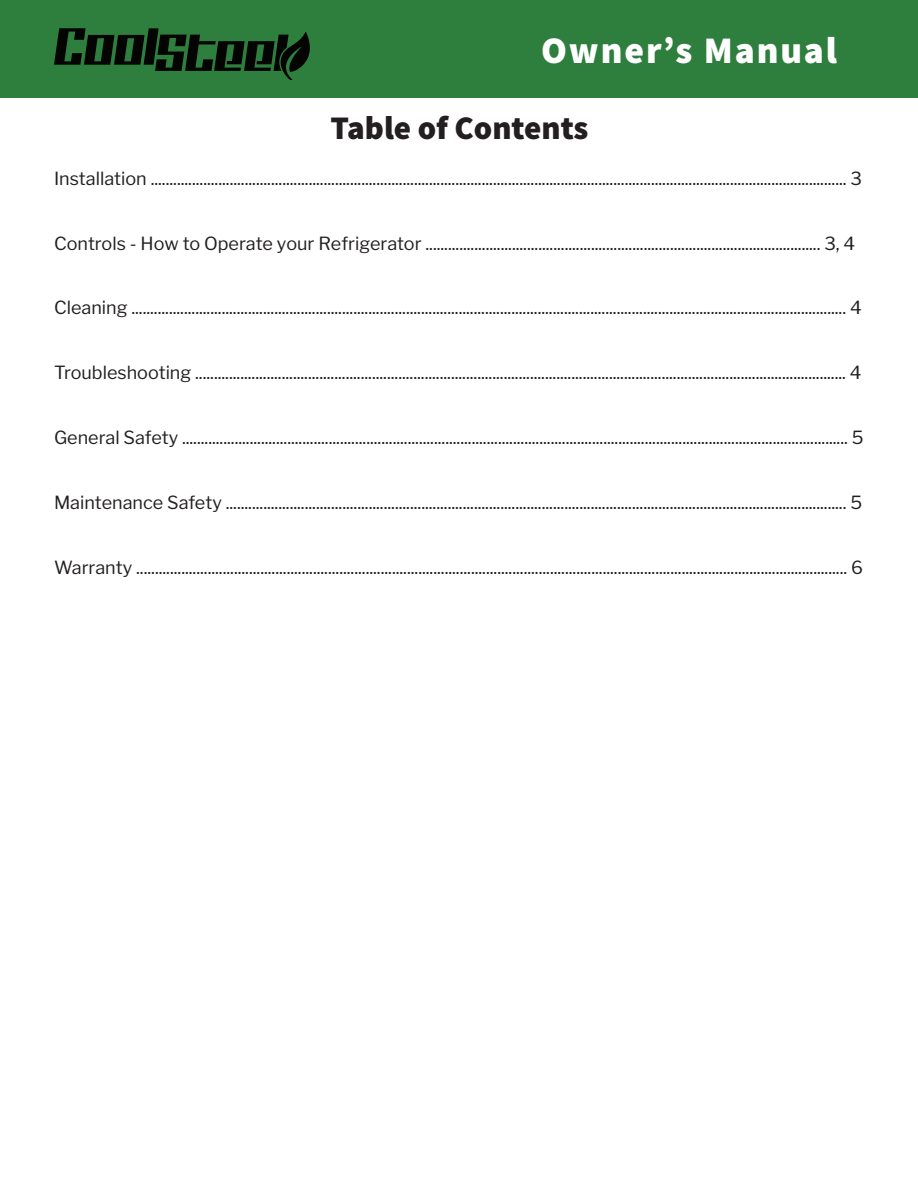
<style>
.page{position:relative;width:918px;height:1188px;background:#fff}
.page>*{position:absolute;margin:0;border:0;box-sizing:border-box;transform-origin:0 0}
.t1{font:900 37.5px "Source Sans Pro";letter-spacing:.05em;color:#fff}
.t2{font:900 33px "Source Sans Pro";color:#231f20}
.t3{font:18px "Libre Franklin";color:#231f20}
</style>
<div class="page">
<div style="left:0;top:0;width:918px;height:97px;background:#2e7e3e"></div>
<svg style="left:54px;top:28px;width:256px;height:52px"></svg>
<p class="t1" style="left:541px;top:25px;width:298px">Owner’s Manual</p>
<p class="t2" style="left:331px;top:106px;width:259px">Table of Contents</p>
<p class="t3" style="left:54px;top:167px;width:810px">Installation ......................................................................................................................................................................................... 3</p>
<p class="t3" style="left:54px;top:232px;width:803px">Controls - How to Operate your Refrigerator ......................................................................................................... 3, 4</p>
<p class="t3" style="left:54px;top:297px;width:809px">Cleaning .............................................................................................................................................................................................. 4</p>
<p class="t3" style="left:54px;top:362px;width:809px">Troubleshooting ............................................................................................................................................................................. 4</p>
<p class="t3" style="left:54px;top:427px;width:811px">General Safety ................................................................................................................................................................................. 5</p>
<p class="t3" style="left:54px;top:491px;width:810px">Maintenance Safety ..................................................................................................................................................................... 5</p>
<p class="t3" style="left:54px;top:556px;width:810px">Warranty ............................................................................................................................................................................................. 6</p>
</div>
